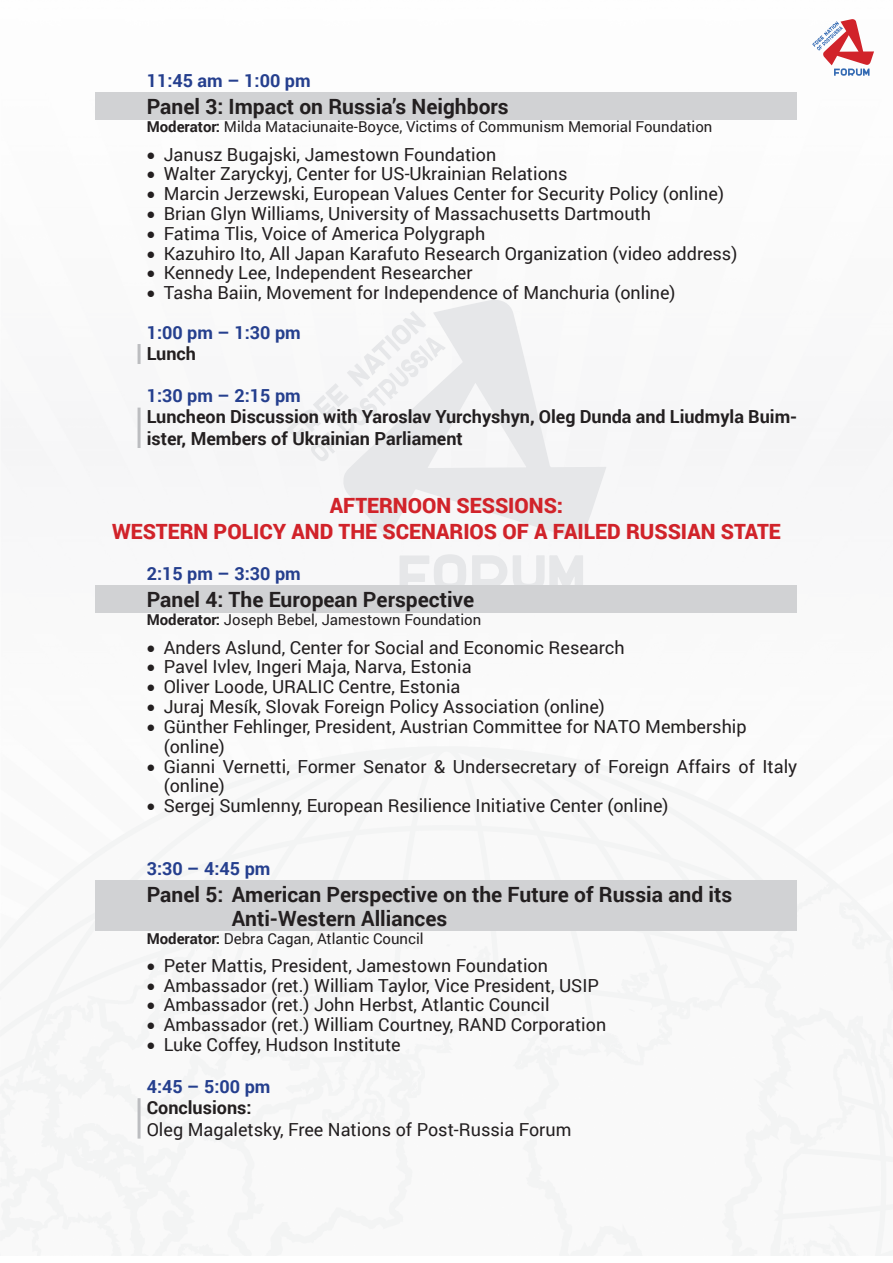
<style>
.page{position:relative;width:893px;height:1263px;background:#fff}
.page>*{position:absolute;margin:0;border:0;box-sizing:border-box;transform-origin:0 0}
.Panl{font:700 21px/23.1px "Roboto";color:#231f20}
.t1{font:900 21px/25.2px "Roboto";color:#d1232a;text-align:center}
.t2{font:18px/19.8px "Roboto";color:#231f20}
.t3{font:700 18px/21.6px "Roboto";color:#231f20}
.Time{font:700 18px "Roboto";color:#253f8e}
.t4{font:15px "Roboto";color:#231f20}
.s1{font-weight:700}
</style>
<div class="page">
<svg style="left:342px;top:299px;width:264px;height:240px;fill:#f5f5f6"></svg>
<svg style="left:472px;top:555px;width:111px;height:30px"></svg>
<svg style="left:400px;top:554px;width:66px;height:31px"></svg>
<svg style="left:287px;top:311px;width:159px;height:150px"></svg>
<svg style="left:812px;top:19px;width:62px;height:57px"></svg>
<div style="left:96px;top:92px;width:701px;height:28px;background:#d1d2d4"></div>
<div style="left:96px;top:585px;width:701px;height:28px;background:#d1d2d4"></div>
<div style="left:96px;top:880px;width:701px;height:51px;background:#d1d2d4"></div>
<hr style="left:138px;top:344px;width:3px;height:20px;background:#bcbdc0">
<hr style="left:138px;top:408px;width:3px;height:40px;background:#bcbdc0">
<hr style="left:138px;top:1098px;width:3px;height:40px;background:#bcbdc0">
<p class="Time" style="left:147px;top:68px;width:165px">11:45 am – 1:00 pm</p>
<p class="Panl" style="left:147px;top:94px;width:363px">Panel 3: Impact on Russia’s Neighbors</p>
<p class="t4" style="left:147px;top:116px;width:567px"><span class="s1">Moderator:</span> Milda Mataciunaite-Boyce, Victims of Communism Memorial Foundation</p>
<p class="t2" style="left:147px;top:144px;width:351px">• Janusz Bugajski, Jamestown Foundation</p>
<p class="t2" style="left:147px;top:163px;width:422px">• Walter Zaryckyj, Center for US-Ukrainian Relations</p>
<p class="t2" style="left:147px;top:183px;width:579px">• Marcin Jerzewski, European Values Center for Security Policy (online)</p>
<p class="t2" style="left:147px;top:203px;width:506px">• Brian Glyn Williams, University of Massachusetts Dartmouth</p>
<p class="t2" style="left:147px;top:223px;width:340px">• Fatima Tlis, Voice of America Polygraph</p>
<p class="t2" style="left:147px;top:243px;width:592px">• Kazuhiro Ito, All Japan Karafuto Research Organization (video address)</p>
<p class="t2" style="left:147px;top:262px;width:327px">• Kennedy Lee, Independent Researcher</p>
<p class="t2" style="left:147px;top:282px;width:530px">• Tasha Baiin, Movement for Independence of Manchuria (online)</p>
<p class="Time" style="left:147px;top:320px;width:156px">1:00 pm – 1:30 pm</p>
<p class="t3" style="left:147px;top:342px;width:51px">Lunch</p>
<p class="Time" style="left:147px;top:383px;width:156px">1:30 pm – 2:15 pm</p>
<p class="t3" style="left:147px;top:405px;width:652px">Luncheon Discussion with Yaroslav Yurchyshyn, Oleg Dunda and Liudmyla Buim&shy;ister, Members of Ukrainian Parliament</p>
<p class="t1" style="left:112px;top:492px;width:670px">AFTERNOON SESSIONS:<br>WESTERN POLICY AND THE SCENARIOS OF A FAILED RUSSIAN STATE</p>
<p class="Time" style="left:147px;top:561px;width:156px">2:15 pm – 3:30 pm</p>
<p class="Panl" style="left:147px;top:587px;width:329px">Panel 4: The European Perspective</p>
<p class="t4" style="left:147px;top:609px;width:336px"><span class="s1">Moderator:</span> Joseph Bebel, Jamestown Foundation</p>
<p class="t2" style="left:147px;top:637px;width:479px">• Anders Aslund, Center for Social and Economic Research</p>
<p class="t2" style="left:147px;top:656px;width:326px">• Pavel Ivlev, Ingeri Maja, Narva, Estonia</p>
<p class="t2" style="left:147px;top:676px;width:315px">• Oliver Loode, URALIC Centre, Estonia</p>
<p class="t2" style="left:147px;top:696px;width:460px">• Juraj Mesík, Slovak Foreign Policy Association (online)</p>
<p class="t2" style="left:164px;top:716px;width:584px;text-indent:-17px">• Günther Fehlinger, President, Austrian Committee for NATO Membership (online)</p>
<p class="t2" style="left:164px;top:755px;width:635px;text-indent:-17px">• Gianni Vernetti, Former Senator &amp; Undersecretary of Foreign Affairs of Italy (online)</p>
<p class="t2" style="left:147px;top:795px;width:523px">• Sergej Sumlenny, European Resilience Initiative Center (online)</p>
<p class="Time" style="left:147px;top:856px;width:125px">3:30 – 4:45 pm</p>
<p class="Panl" style="left:232px;top:883px;width:502px;text-indent:-85px">Panel 5: American Perspective on the Future of Russia and its<br>Anti-Western Alliances</p>
<p class="t4" style="left:147px;top:928px;width:278px"><span class="s1">Moderator:</span> Debra Cagan, Atlantic Council</p>
<p class="t2" style="left:147px;top:955px;width:403px">• Peter Mattis, President, Jamestown Foundation</p>
<p class="t2" style="left:147px;top:975px;width:454px">• Ambassador (ret.) William Taylor, Vice President, USIP</p>
<p class="t2" style="left:147px;top:994px;width:404px">• Ambassador (ret.) John Herbst, Atlantic Council</p>
<p class="t2" style="left:147px;top:1014px;width:461px">• Ambassador (ret.) William Courtney, RAND Corporation</p>
<p class="t2" style="left:147px;top:1034px;width:256px">• Luke Coffey, Hudson Institute</p>
<p class="Time" style="left:147px;top:1073px;width:125px">4:45 – 5:00 pm</p>
<p class="t3" style="left:147px;top:1096px;width:106px">Conclusions:</p>
<p class="t2" style="left:147px;top:1119px;width:426px">Oleg Magaletsky, Free Nations of Post-Russia Forum</p>
</div>
